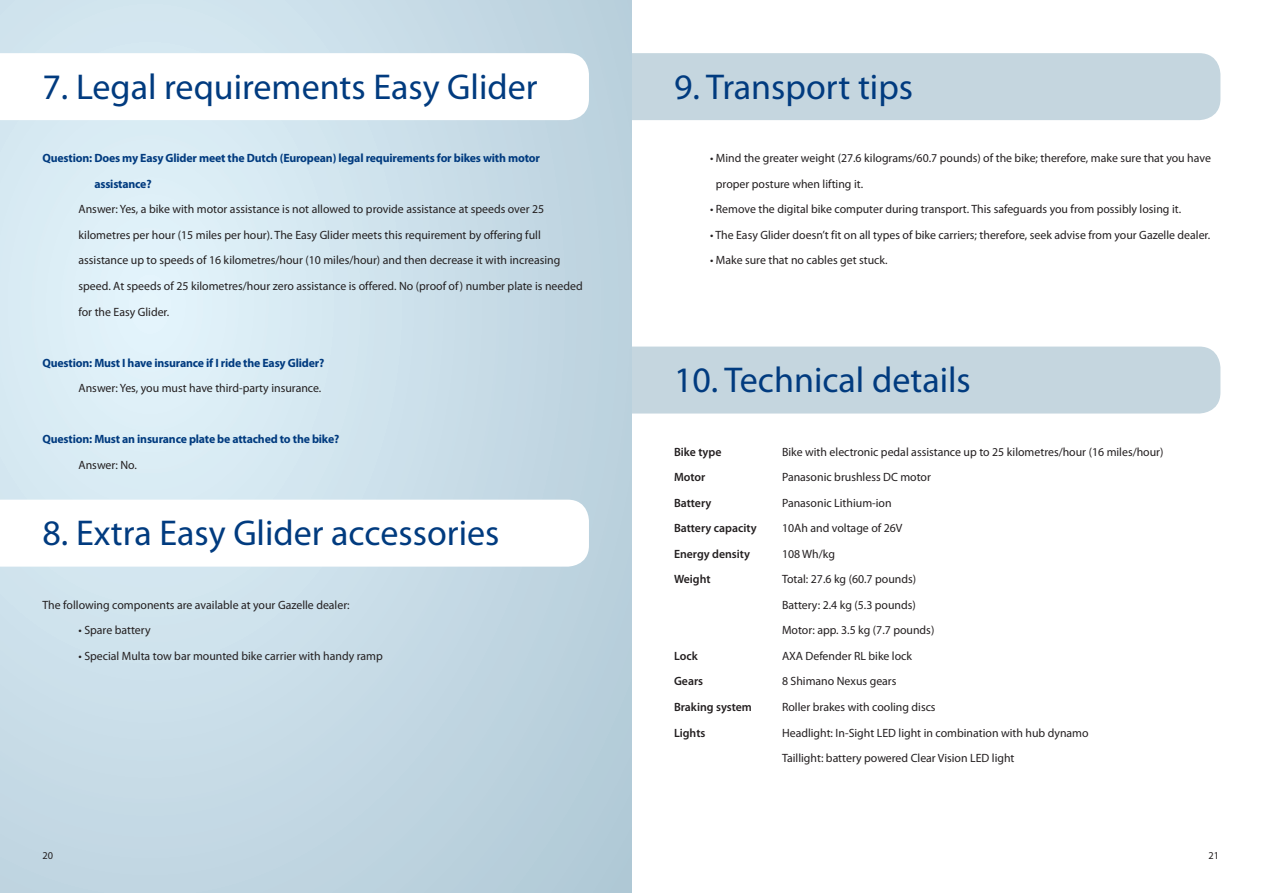
<style>
.page{position:relative;width:1263px;height:893px;background:#fff}
.page>*{position:absolute;margin:0;border:0;box-sizing:border-box;transform-origin:0 0}
.t1{font:36px "Myriad Pro";color:#013b7f}
.t2{font:12px/25.5px "Myriad Pro";color:#231f20}
.t3{font:700 12px/25.5px "Myriad Pro";letter-spacing:-.015em;color:#013b7f}
.t4{font:600 12px "Myriad Pro";color:#231f20}
.t5{font:10.5px "Myriad Pro";color:#231f20}
</style>
<div class="page">
<div style="left:611px;top:347px;width:609px;height:67px;background:#c5d6df;border-radius:21px"></div>
<div style="left:611px;top:53px;width:609px;height:67px;background:#c5d6df;border-radius:21px"></div>
<svg style="left:0;top:0;width:631px;height:893px;background:#cadee9"></svg>
<svg style="left:0;top:53px;width:589px;height:67px"></svg>
<svg style="left:0;top:500px;width:589px;height:67px"></svg>
<h1 class="t1" style="left:43px;top:67px;width:497px">7. Legal requirements Easy Glider</h1>
<p class="t3" style="left:94px;top:146px;width:447px;text-indent:-52px">Question: Does my Easy Glider meet the Dutch (European) legal requirements for bikes with motor assistance?</p>
<p class="t2" style="left:79px;top:197px;width:506px">Answer: Yes, a bike with motor assistance is not allowed to provide assistance at speeds over 25 kilometres per hour (15 miles per hour). The Easy Glider meets this requirement by offering full assistance up to speeds of 16 kilometres/hour (10 miles/hour) and then decrease it with increasing speed. At speeds of 25 kilometres/hour zero assistance is offered. No (proof of) number plate is needed for the Easy Glider.</p>
<p class="t3" style="left:43px;top:350px;width:283px">Question: Must I have insurance if I ride the Easy Glider?</p>
<p class="t2" style="left:79px;top:375px;width:244px">Answer: Yes, you must have third-party insurance.</p>
<p class="t3" style="left:43px;top:426px;width:298px">Question: Must an insurance plate be attached to the bike?</p>
<p class="t2" style="left:79px;top:452px;width:60px">Answer: No.</p>
<h1 class="t1" style="left:43px;top:513px;width:458px">8. Extra Easy Glider accessories</h1>
<p class="t2" style="left:43px;top:592px;width:309px">The following components are available at your Gazelle dealer:</p>
<p class="t2" style="left:79px;top:618px;width:74px">• Spare battery</p>
<p class="t2" style="left:79px;top:643px;width:306px">• Special Multa tow bar mounted bike carrier with handy ramp</p>
<h1 class="t1" style="left:674px;top:67px;width:241px">9. Transport tips</h1>
<p class="t2" style="left:716px;top:146px;width:497px;text-indent:-6px">• Mind the greater weight (27.6 kilograms/60.7 pounds) of the bike; therefore, make sure that you have proper posture when lifting it.</p>
<p class="t2" style="left:710px;top:197px;width:473px">• Remove the digital bike computer during transport. This safeguards you from possibly losing it.</p>
<p class="t2" style="left:710px;top:222px;width:502px">• The Easy Glider doesn’t fit on all types of bike carriers; therefore, seek advise from your Gazelle dealer.</p>
<p class="t2" style="left:710px;top:248px;width:179px">• Make sure that no cables get stuck.</p>
<h1 class="t1" style="left:674px;top:360px;width:298px">10. Technical details</h1>
<p class="t4" style="left:674px;top:445px;width:49px">Bike type</p>
<p class="t2" style="left:782px;top:439px;width:383px">Bike with electronic pedal assistance up to 25 kilometres/hour (16 miles/hour)</p>
<p class="t4" style="left:674px;top:471px;width:33px">Motor</p>
<p class="t2" style="left:782px;top:465px;width:150px">Panasonic brushless DC motor</p>
<p class="t4" style="left:674px;top:496px;width:39px">Battery</p>
<p class="t2" style="left:782px;top:490px;width:111px">Panasonic Lithium-ion</p>
<p class="t4" style="left:674px;top:522px;width:84px">Battery capacity</p>
<p class="t2" style="left:782px;top:516px;width:122px">10Ah and voltage of 26V</p>
<p class="t4" style="left:674px;top:547px;width:78px">Energy density</p>
<p class="t2" style="left:782px;top:541px;width:54px">108 Wh/kg</p>
<p class="t4" style="left:674px;top:573px;width:38px">Weight</p>
<p class="t2" style="left:782px;top:567px;width:154px">Total: 27.6 kg (60.7 pounds)<br>Battery: 2.4 kg (5.3 pounds)<br>Motor: app. 3.5 kg (7.7 pounds)</p>
<p class="t4" style="left:674px;top:649px;width:25px">Lock</p>
<p class="t2" style="left:782px;top:643px;width:132px">AXA Defender RL bike lock</p>
<p class="t4" style="left:674px;top:675px;width:31px">Gears</p>
<p class="t2" style="left:782px;top:669px;width:116px">8 Shimano Nexus gears</p>
<p class="t4" style="left:674px;top:700px;width:79px">Braking system</p>
<p class="t2" style="left:782px;top:694px;width:155px">Roller brakes with cooling discs</p>
<p class="t4" style="left:674px;top:726px;width:33px">Lights</p>
<p class="t2" style="left:782px;top:720px;width:308px">Headlight: In-Sight LED light in combination with hub dynamo<br>Taillight: battery powered Clear Vision LED light</p>
<p class="t5" style="left:43px;top:850px;width:12px">20</p>
<p class="t5" style="left:1208px;top:850px;width:12px">21</p>
</div>
